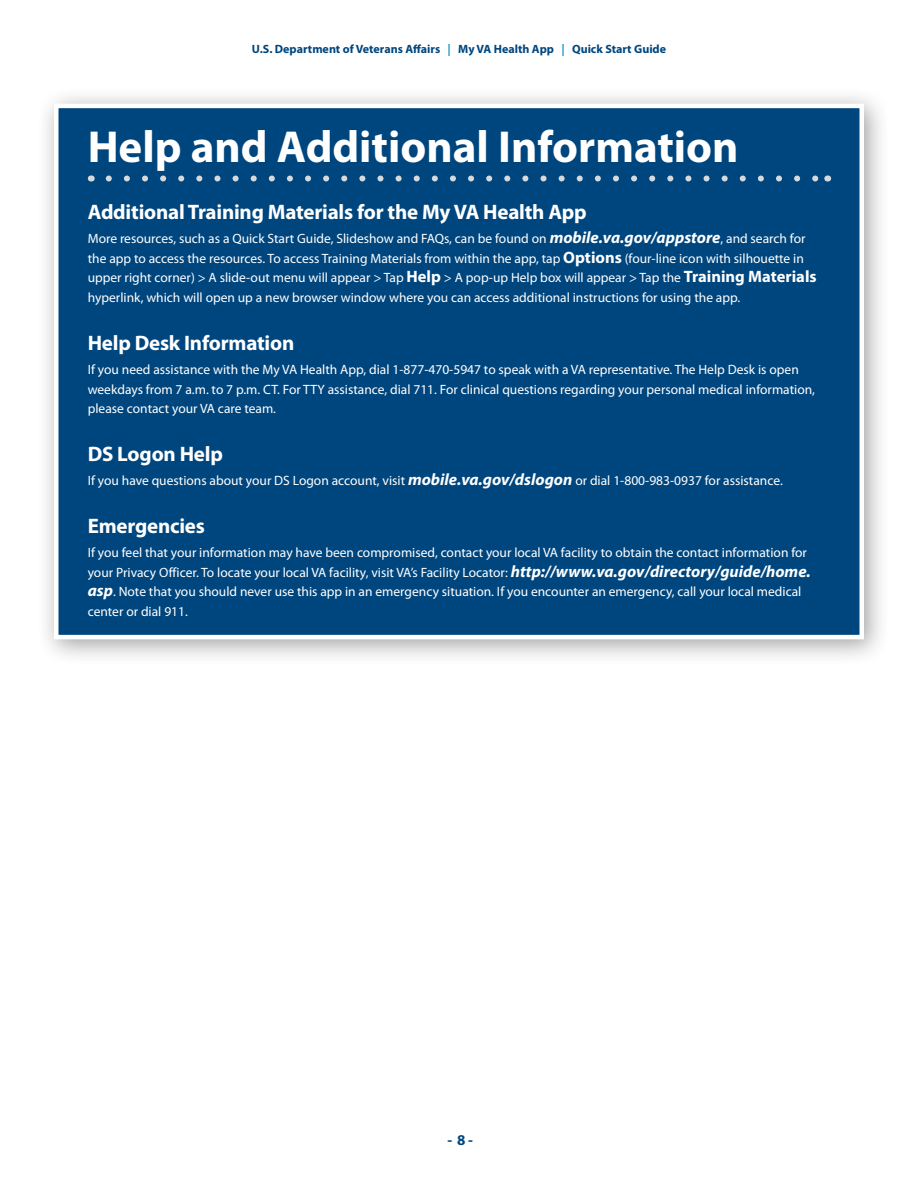
<style>
.page{position:relative;width:918px;height:1188px;background:#fff}
.page>*{position:absolute;margin:0;border:0;box-sizing:border-box;transform-origin:0 0}
.White_Header{font:700 45px "Myriad Pro";color:#fff}
.P_white{font:700 21px "Myriad Pro";letter-spacing:-.01em;color:#fff}
.t1{font:700 15px "Myriad Pro";color:#00467e}
.t2{font:13.5px/19.5px "Myriad Pro";color:#fff}
.t3{font:700 12px "Myriad Pro";color:#00467e}
.s1{color:#1c94d2}
.s2{font-weight:700;font-style:italic;font-size:16.5px}
.s3{font-weight:700;font-size:16.5px}
</style>
<div class="page">
<div style="left:37px;top:86px;width:853px;height:580px;background:#231f20;opacity:.42"></div>
<div style="left:54px;top:104px;width:810px;height:535px;background:#00467e;border:4px solid #fff"></div>
<svg style="left:109px;top:176px;width:709px;height:6px"></svg>
<p class="t3" style="left:252px;top:41px;width:416px">U.S. Department of Veterans Affairs <span class="s1">|</span> My VA Health App <span class="s1">|</span> Quick Start Guide</p>
<p class="White_Header" style="left:88px;top:117px;width:652px">Help and Additional Information</p>
<p class="P_white" style="left:88px;top:198px;width:501px">Additional Training Materials for the My VA Health App</p>
<p class="t2" style="left:88px;top:229px;width:730px">More resources, such as a Quick Start Guide, Slideshow and FAQs, can be found on <span class="s2">mobile.va.gov/appstore</span>, and search for the app to access the resources. To access Training Materials from within the app, tap <span class="s3">Options</span> (four-line icon with silhouette in upper right corner) &gt; A slide-out menu will appear &gt; Tap <span class="s3">Help</span> &gt; A pop-up Help box will appear &gt; Tap the <span class="s3">Training Materials </span>hyperlink, which will open up a new browser window where you can access additional instructions for using the app.</p>
<p class="P_white" style="left:88px;top:329px;width:208px">Help Desk Information</p>
<p class="t2" style="left:88px;top:360px;width:729px">If you need assistance with the My VA Health App, dial 1-877-470-5947 to speak with a VA representative. The Help Desk is open weekdays from 7 a.m. to 7 p.m. CT. For TTY assistance, dial 711. For clinical questions regarding your personal medical information, please contact your VA care team.</p>
<p class="P_white" style="left:88px;top:440px;width:137px">DS Logon Help</p>
<p class="t2" style="left:88px;top:471px;width:697px">If you have questions about your DS Logon account, visit <span class="s2">mobile.va.gov/dslogon</span> or dial 1-800-983-0937 for assistance.</p>
<p class="P_white" style="left:88px;top:512px;width:119px">Emergencies</p>
<p class="t2" style="left:88px;top:543px;width:725px">If you feel that your information may have been compromised, contact your local VA facility to obtain the contact information for your Privacy Officer. To locate your local VA facility, visit VA’s Facility Locator: <span class="s2">http://www.va.gov/directory/guide/home. asp</span>. Note that you should never use this app in an emergency situation. If you encounter an emergency, call your local medical center or dial 911.</p>
<p class="t1" style="left:448px;top:1130px;width:27px">- 8-</p>
</div>
